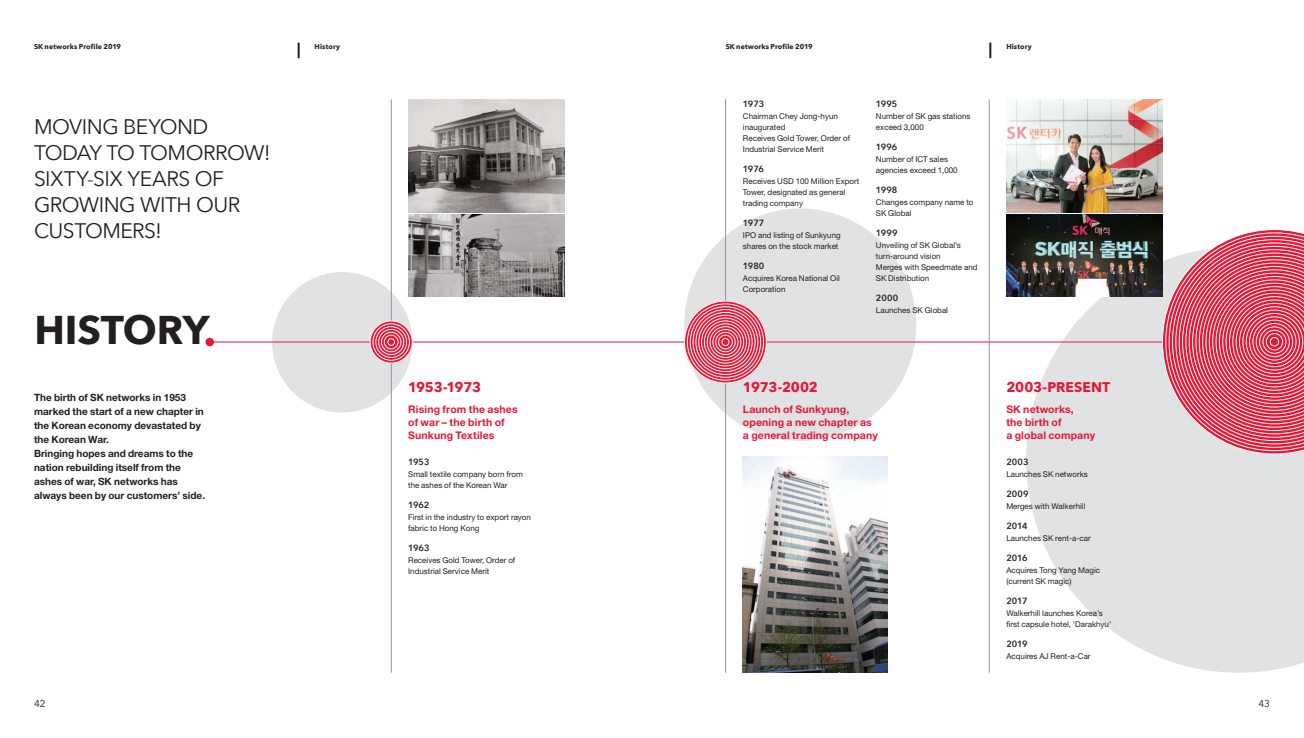
<style>
.page{position:relative;width:1304px;height:738px;background:#fff}
.page>*{position:absolute;margin:0;border:0;box-sizing:border-box;transform-origin:0 0}
.t1{font:700 40px "Avenir Next";letter-spacing:-.005em;color:#231f20}
.메인_앞글_16{font:21px/26px "Avenir Next";letter-spacing:-.025em;color:#231f20}
.t2{font:700 14px "Avenir Next";letter-spacing:-.01em;color:#e51836}
.EN_메인_본문_8{font:700 10.5px/13px "Helvetica Neue LT Std";letter-spacing:.015em;color:#e51836}
.EN_메인_본문_8-2{font:700 10px/14px "Helvetica Neue LT Std";color:#231f20}
.t3{font:10px "Avenir Next";color:#231f20}
.t4{font:600 9px "Avenir Next";letter-spacing:-.005em;color:#231f20}
.EN_메인_본문_8-3{font:8px/11px "Helvetica Neue LT Std";color:#231f20}
.본문1{font:700 7px "Avenir Next";letter-spacing:.015em;color:#231f20}
</style>
<div class="page">
<div style="left:272px;top:272px;width:140px;height:140px;background:#e1e2e4;border-radius:50%"></div>
<div style="left:684px;top:208px;width:232px;height:232px;background:#e1e2e4;border-radius:50%"></div>
<svg style="left:1026px;top:296px;width:278px;height:376px;fill:#e1e2e4"></svg>
<img style="left:743px;top:456px;width:144px;height:216px">
<div style="left:206px;top:337px;width:8px;height:9px;background:#e51836;border-radius:50%"></div>
<hr style="left:213px;top:341px;width:471px;height:1px;background:#e51836">
<hr style="left:726px;top:341px;width:466px;height:1px;background:#e51836">
<img style="left:1006px;top:214px;width:156px;height:82px">
<img style="left:1006px;top:99px;width:156px;height:114px">
<img style="left:408px;top:214px;width:156px;height:82px">
<svg style="left:408px;top:99px;width:156px;height:114px;background:#94908d"></svg>
<hr style="left:989px;top:99px;width:1px;height:573px;background:#939598">
<hr style="left:725px;top:99px;width:1px;height:573px;background:#939598">
<hr style="left:391px;top:99px;width:1px;height:573px;background:#939598">
<svg style="left:684px;top:300px;width:83px;height:83px;background:#ed6579"></svg>
<svg style="left:370px;top:320px;width:42px;height:43px"></svg>
<svg style="left:1162px;top:229px;width:142px;height:225px;background:#eb7587"></svg>
<div style="left:718px;top:334px;width:15px;height:15px;border:1px solid #fff;border-radius:50%"></div>
<div style="left:715px;top:332px;width:20px;height:19px;border:1px solid #fff;border-radius:50%"></div>
<div style="left:713px;top:329px;width:25px;height:25px;border:1px solid #fff;border-radius:50%"></div>
<div style="left:710px;top:326px;width:31px;height:31px;border:1px solid #fff;border-radius:50%"></div>
<div style="left:707px;top:323px;width:37px;height:37px;border:1px solid #fff;border-radius:50%"></div>
<div style="left:704px;top:320px;width:43px;height:43px;border:1px solid #fff;border-radius:50%"></div>
<div style="left:722px;top:338px;width:7px;height:7px;border:1px solid #fff;border-radius:50%"></div>
<div style="left:701px;top:317px;width:49px;height:49px;border:1px solid #fff;border-radius:50%"></div>
<div style="left:698px;top:315px;width:54px;height:54px;border:1px solid #fff;border-radius:50%"></div>
<div style="left:696px;top:312px;width:59px;height:59px;border:1px solid #fff;border-radius:50%"></div>
<div style="left:693px;top:309px;width:65px;height:65px;border:1px solid #fff;border-radius:50%"></div>
<div style="left:690px;top:306px;width:71px;height:71px;border:1px solid #fff;border-radius:50%"></div>
<div style="left:687px;top:303px;width:77px;height:77px;border:1px solid #fff;border-radius:50%"></div>
<div style="left:684px;top:300px;width:83px;height:83px;border:1px solid #fff;border-radius:50%"></div>
<div style="left:370px;top:320px;width:42px;height:43px;border:1px solid #fff;border-radius:50%"></div>
<div style="left:384px;top:334px;width:14px;height:15px;border:1px solid #fff;border-radius:50%"></div>
<div style="left:381px;top:332px;width:20px;height:19px;border:1px solid #fff;border-radius:50%"></div>
<div style="left:378px;top:329px;width:26px;height:25px;border:1px solid #fff;border-radius:50%"></div>
<div style="left:376px;top:326px;width:31px;height:31px;border:1px solid #fff;border-radius:50%"></div>
<div style="left:373px;top:323px;width:37px;height:37px;border:1px solid #fff;border-radius:50%"></div>
<div style="left:388px;top:338px;width:7px;height:7px;border:1px solid #fff;border-radius:50%"></div>
<svg style="left:298px;top:43px;width:2px;height:15px"></svg>
<svg style="left:989px;top:43px;width:2px;height:15px"></svg>
<p class="본문1" style="left:34px;top:40px;width:89px">SK networks Profile 2019</p>
<p class="본문1" style="left:315px;top:40px;width:27px">History</p>
<p class="본문1" style="left:726px;top:40px;width:89px">SK networks Profile 2019</p>
<p class="본문1" style="left:1006px;top:40px;width:27px">History</p>
<p class="메인_앞글_16" style="left:34px;top:113px;width:176px">MOVING BEYOND</p>
<p class="메인_앞글_16" style="left:34px;top:139px;width:238px">TODAY TO TOMORROW!</p>
<p class="메인_앞글_16" style="left:34px;top:165px;width:208px">SIXTY-SIX YEARS OF<br>GROWING WITH OUR<br>CUSTOMERS!</p>
<p class="t1" style="left:34px;top:295px;width:177px">HISTORY</p>
<p class="EN_메인_본문_8-2" style="left:34px;top:389px;width:171px">The birth of SK networks in 1953 marked the start of a new chapter in the Korean economy devastated by the Korean War.</p>
<p class="EN_메인_본문_8-2" style="left:34px;top:445px;width:173px">Bringing hopes and dreams to the nation rebuilding itself from the ashes of war, SK networks has always been by our customers’ side.</p>
<p class="t2" style="left:408px;top:375px;width:74px">1953-1973</p>
<p class="EN_메인_본문_8" style="left:408px;top:402px;width:111px">Rising from the ashes</p>
<p class="EN_메인_본문_8" style="left:408px;top:415px;width:98px">of war – the birth of</p>
<p class="EN_메인_본문_8" style="left:408px;top:428px;width:88px">Sunkung Textiles</p>
<p class="t4" style="left:408px;top:453px;width:23px">1953</p>
<p class="EN_메인_본문_8-3" style="left:408px;top:468px;width:116px">Small textile company born from</p>
<p class="EN_메인_본문_8-3" style="left:408px;top:479px;width:101px">the ashes of the Korean War</p>
<p class="t4" style="left:408px;top:496px;width:23px">1962</p>
<p class="EN_메인_본문_8-3" style="left:408px;top:511px;width:124px">First in the industry to export rayon</p>
<p class="EN_메인_본문_8-3" style="left:408px;top:522px;width:73px">fabric to Hong Kong</p>
<p class="t4" style="left:408px;top:539px;width:23px">1963</p>
<p class="EN_메인_본문_8-3" style="left:408px;top:554px;width:109px">Receives Gold Tower, Order of</p>
<p class="EN_메인_본문_8-3" style="left:408px;top:565px;width:83px">Industrial Service Merit</p>
<p class="t4" style="left:743px;top:96px;width:23px">1973</p>
<p class="EN_메인_본문_8-3" style="left:743px;top:110px;width:96px">Chairman Chey Jong-hyun inaugurated</p>
<p class="EN_메인_본문_8-3" style="left:743px;top:132px;width:109px">Receives Gold Tower, Order of<br>Industrial Service Merit</p>
<p class="t4" style="left:743px;top:161px;width:22px">1976</p>
<p class="EN_메인_본문_8-3" style="left:743px;top:175px;width:118px">Receives USD 100 Million Export<br>Tower, designated as general trading company</p>
<p class="t4" style="left:743px;top:215px;width:23px">1977</p>
<p class="EN_메인_본문_8-3" style="left:743px;top:229px;width:99px">IPO and listing of Sunkyung shares on the stock market</p>
<p class="t4" style="left:743px;top:258px;width:23px">1980</p>
<p class="EN_메인_본문_8-3" style="left:743px;top:272px;width:98px">Acquires Korea National Oil<br>Corporation</p>
<p class="t4" style="left:876px;top:96px;width:23px">1995</p>
<p class="EN_메인_본문_8-3" style="left:876px;top:110px;width:96px">Number of SK gas stations exceed 3,000</p>
<p class="t4" style="left:876px;top:139px;width:23px">1996</p>
<p class="EN_메인_본문_8-3" style="left:876px;top:153px;width:74px">Number of ICT sales</p>
<p class="EN_메인_본문_8-3" style="left:876px;top:164px;width:83px">agencies exceed 1,000</p>
<p class="t4" style="left:876px;top:182px;width:23px">1998</p>
<p class="EN_메인_본문_8-3" style="left:876px;top:196px;width:99px">Changes company name to</p>
<p class="EN_메인_본문_8-3" style="left:876px;top:207px;width:37px">SK Global</p>
<p class="t4" style="left:876px;top:225px;width:23px">1999</p>
<p class="EN_메인_본문_8-3" style="left:876px;top:239px;width:86px">Unveiling of SK Global’s</p>
<p class="EN_메인_본문_8-3" style="left:876px;top:250px;width:66px">turn-around vision</p>
<p class="EN_메인_본문_8-3" style="left:876px;top:261px;width:103px">Merges with Speedmate and</p>
<p class="EN_메인_본문_8-3" style="left:876px;top:272px;width:55px">SK Distribution</p>
<p class="t4" style="left:876px;top:290px;width:24px">2000</p>
<p class="EN_메인_본문_8-3" style="left:876px;top:304px;width:74px">Launches SK Global</p>
<p class="t2" style="left:743px;top:375px;width:77px">1973-2002</p>
<p class="EN_메인_본문_8" style="left:743px;top:402px;width:108px">Launch of Sunkyung,</p>
<p class="EN_메인_본문_8" style="left:743px;top:415px;width:130px">opening a new chapter as</p>
<p class="EN_메인_본문_8" style="left:743px;top:428px;width:136px">a general trading company</p>
<p class="t2" style="left:1006px;top:375px;width:106px">2003-PRESENT</p>
<p class="EN_메인_본문_8" style="left:1006px;top:402px;width:69px">SK networks, the birth of</p>
<p class="EN_메인_본문_8" style="left:1006px;top:428px;width:90px">a global company</p>
<p class="t4" style="left:1006px;top:453px;width:24px">2003</p>
<p class="EN_메인_본문_8-3" style="left:1006px;top:468px;width:83px">Launches SK networks</p>
<p class="t4" style="left:1006px;top:485px;width:24px">2009</p>
<p class="EN_메인_본문_8-3" style="left:1006px;top:500px;width:81px">Merges with Walkerhill</p>
<p class="t4" style="left:1006px;top:517px;width:23px">2014</p>
<p class="EN_메인_본문_8-3" style="left:1006px;top:532px;width:86px">Launches SK rent-a-car</p>
<p class="t4" style="left:1006px;top:549px;width:23px">2016</p>
<p class="EN_메인_본문_8-3" style="left:1006px;top:564px;width:95px">Acquires Tong Yang Magic</p>
<p class="EN_메인_본문_8-3" style="left:1006px;top:575px;width:67px">(current SK magic)</p>
<p class="t4" style="left:1006px;top:592px;width:23px">2017</p>
<p class="EN_메인_본문_8-3" style="left:1006px;top:607px;width:98px">Walkerhill launches Korea’s</p>
<p class="EN_메인_본문_8-3" style="left:1006px;top:618px;width:106px">first capsule hotel, ‘Darakhyu’</p>
<p class="t4" style="left:1006px;top:635px;width:23px">2019</p>
<p class="EN_메인_본문_8-3" style="left:1006px;top:650px;width:86px">Acquires AJ Rent-a-Car</p>
<p class="t3" style="left:34px;top:694px;width:13px">42</p>
<p class="t3" style="left:1258px;top:694px;width:13px">43</p>
</div>
